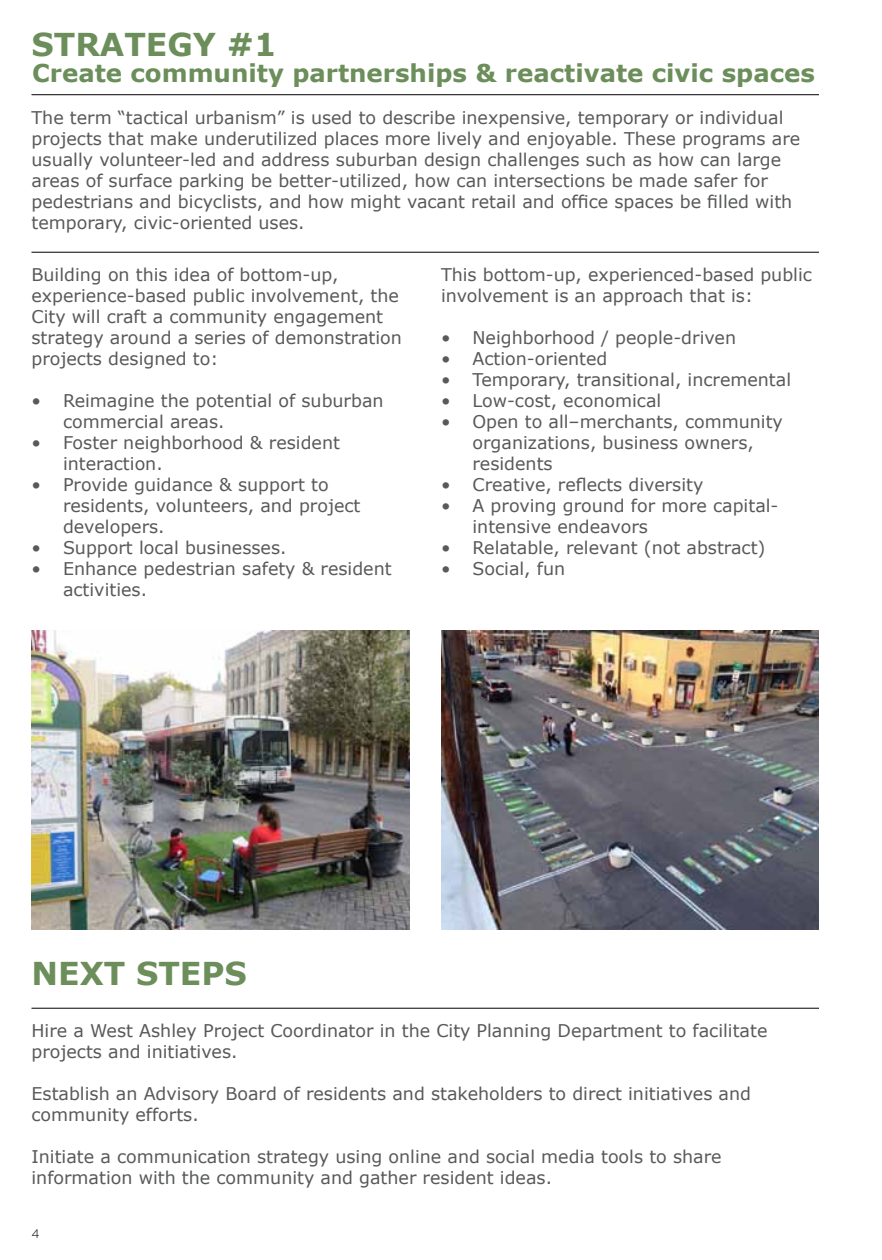
<style>
.page{position:relative;width:882px;height:1260px;background:#fff}
.page>*{position:absolute;margin:0;border:0;box-sizing:border-box;transform-origin:0 0}
.t1{font:700 31.5px "Verdana";color:#6b8e5a}
.t2{font:700 24.5px "Verdana";color:#6b8e5a}
.t3{font:17.5px/21px "Verdana";color:#58595b}
.t4{font:300 12.25px "Gotham";color:#000}
</style>
<div class="page">
<hr style="left:32px;top:94px;width:787px;height:1px;background:#000">
<hr style="left:32px;top:252px;width:787px;height:1px;background:#000">
<hr style="left:32px;top:1008px;width:787px;height:1px;background:#000">
<img style="left:441px;top:630px;width:378px;height:299px">
<img style="left:32px;top:630px;width:378px;height:299px">
<h1 class="t1" style="left:32px;top:22px;width:247px">STRATEGY #1</h1>
<h2 class="t2" style="left:32px;top:55px;width:784px">Create community partnerships &amp; reactivate civic spaces</h2>
<p class="t3" style="left:32px;top:107px;width:770px">The term “tactical urbanism” is used to describe inexpensive, temporary or individual projects that make underutilized places more lively and enjoyable. These programs are usually volunteer-led and address suburban design challenges such as how can large areas of surface parking be better-utilized, how can intersections be made safer for pedestrians and bicyclists, and how might vacant retail and office spaces be filled with temporary, civic-oriented uses.</p>
<p class="t3" style="left:32px;top:264px;width:372px">Building on this idea of bottom-up, experience-based public involvement, the City will craft a community engagement strategy around a series of demonstration projects designed to:</p>
<p class="t3" style="left:63px;top:390px;width:322px;text-indent:-32px">• Reimagine the potential of suburban commercial areas.</p>
<p class="t3" style="left:63px;top:432px;width:278px;text-indent:-32px">• Foster neighborhood &amp; resident interaction.</p>
<p class="t3" style="left:63px;top:474px;width:299px;text-indent:-32px">• Provide guidance &amp; support to residents, volunteers, and project developers.</p>
<p class="t3" style="left:32px;top:537px;width:257px">• Support local businesses.</p>
<p class="t3" style="left:63px;top:558px;width:330px;text-indent:-32px">• Enhance pedestrian safety &amp; resident activities.</p>
<p class="t3" style="left:441px;top:264px;width:372px">This bottom-up, experienced-based public involvement is an approach that is:</p>
<p class="t3" style="left:441px;top:327px;width:297px">• Neighborhood / people-driven</p>
<p class="t3" style="left:441px;top:348px;width:168px">• Action-oriented</p>
<p class="t3" style="left:441px;top:369px;width:352px">• Temporary, transitional, incremental</p>
<p class="t3" style="left:441px;top:390px;width:222px">• Low-cost, economical</p>
<p class="t3" style="left:472px;top:411px;width:312px;text-indent:-32px">• Open to all–merchants, community organizations, business owners, residents</p>
<p class="t3" style="left:441px;top:474px;width:264px">• Creative, reflects diversity</p>
<p class="t3" style="left:472px;top:495px;width:308px;text-indent:-32px">• A proving ground for more capital&shy;intensive endeavors</p>
<p class="t3" style="left:441px;top:537px;width:326px">• Relatable, relevant (not abstract)</p>
<p class="t3" style="left:441px;top:558px;width:126px">• Social, fun</p>
<h1 class="t1" style="left:32px;top:951px;width:217px">NEXT STEPS</h1>
<p class="t3" style="left:32px;top:1020px;width:737px">Hire a West Ashley Project Coordinator in the City Planning Department to facilitate projects and initiatives.</p>
<p class="t3" style="left:32px;top:1083px;width:721px">Establish an Advisory Board of residents and stakeholders to direct initiatives and community efforts.</p>
<p class="t3" style="left:32px;top:1146px;width:692px">Initiate a communication strategy using online and social media tools to share information with the community and gather resident ideas.</p>
<p class="t4" style="left:32px;top:1226px;width:10px">4</p>
</div>
